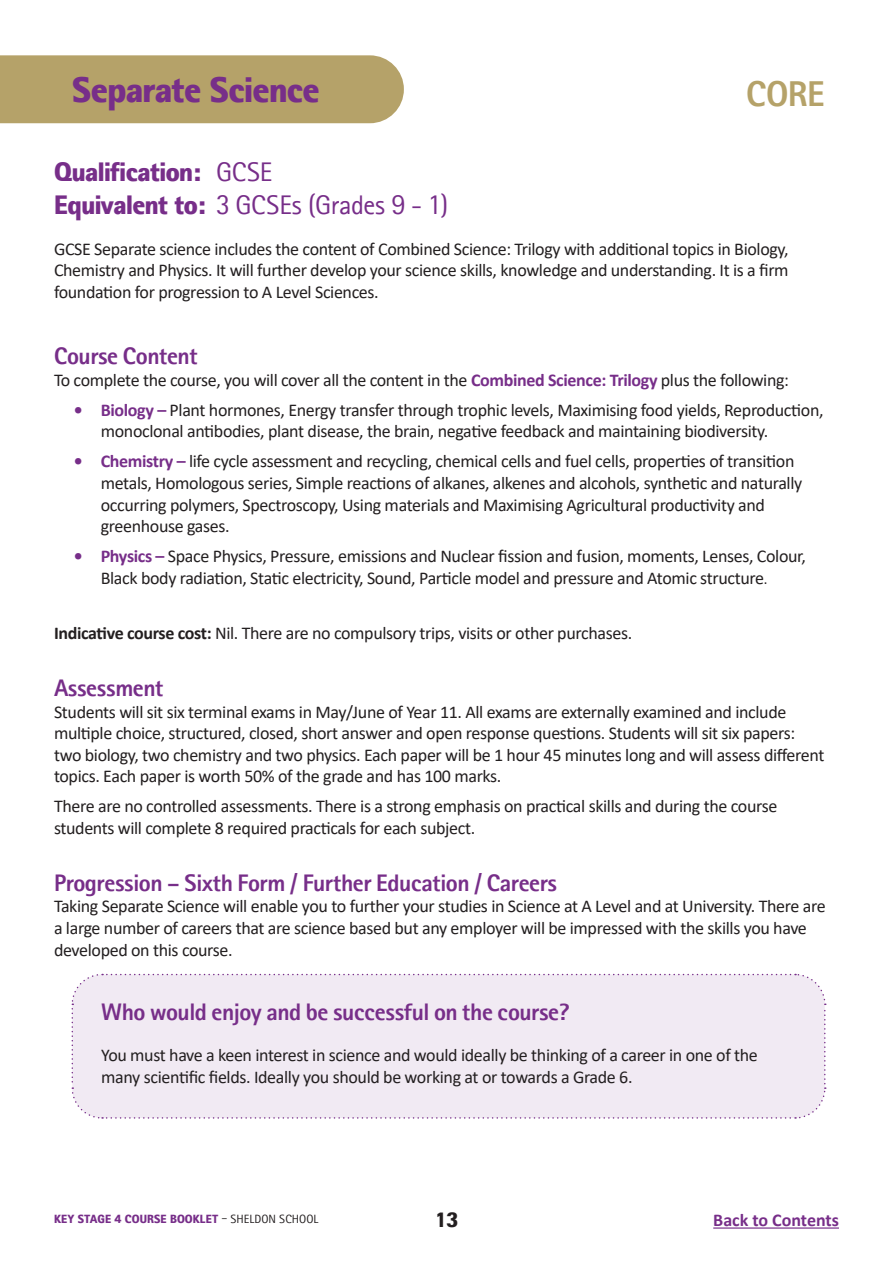
<style>
.page{position:relative;width:893px;height:1263px;background:#fff}
.page>*{position:absolute;margin:0;border:0;box-sizing:border-box;transform-origin:0 0}
.t1{font:900 36px "Rotis II Sans Pro";letter-spacing:-.02em;color:#772e89}
.t2{font:700 36px "Rotis II Sans Pro";color:#b5a269}
.Body_Copy{font:27px "Rotis II Sans Pro";letter-spacing:-.02em;color:#772e89}
.Body_Copy-2{font:900 27px "Rotis II Sans Pro";letter-spacing:-.02em;color:#772e89}
.Body_Copy-3{font:700 24px "Rotis II Sans Pro";letter-spacing:-.02em;color:#772e89}
.t3{font:900 21px "Rotis II Sans Pro";color:#231f20}
.Body_copy{font:18px/21.6px "Calibri";letter-spacing:-.02em;color:#231f20}
.t4{font:700 18px "Calibri";color:#772e89}
.t5{font:900 12px "Rotis II Sans Pro";color:#772e89}
.s1{font-weight:400}
.s2{font-weight:900}
.s3{font-weight:700;color:#772e89}
.s4{font-family:"Gotham";font-size:15px}
.s5{font-weight:700}
.s6{font-weight:400;color:#231f20}
</style>
<div class="page">
<hr style="left:713px;top:1227px;width:126px;height:1px;background:#772e89">
<div style="left:0;top:55px;width:404px;height:68px;background:#b5a269"></div>
<div style="left:71px;top:973px;width:755px;height:146px;background:#f1eaf3"></div>
<p class="t1" style="left:72px;top:69px;width:249px">Separate Science</p>
<p class="t2" style="left:746px;top:74px;width:80px">CORE</p>
<p class="Body_Copy-2" style="left:54px;top:156px;width:220px">Qualification: <span class="s1">GCSE</span></p>
<p class="Body_Copy" style="left:54px;top:189px;width:396px"><span class="s2">Equivalent to:</span> 3 GCSEs (Grades 9 - 1)</p>
<p class="Body_copy" style="left:54px;top:237px;width:736px;text-align:justify">GCSE Separate science includes the content of Combined Science: Trilogy with additional topics in Biology, Chemistry and Physics. It will further develop your science skills, knowledge and understanding. It is a firm foundation for progression to A Level Sciences.</p>
<p class="Body_Copy-3" style="left:54px;top:342px;width:145px">Course Content</p>
<p class="Body_copy" style="left:54px;top:368px;width:737px">To complete the course, you will cover all the content in the <span class="s3">Combined Science: Trilogy</span> plus the following:</p>
<p class="Body_copy" style="left:101px;top:398px;width:724px;text-indent:-27px"><span class="s3">• Biology –</span> Plant hormones, Energy transfer through trophic levels, Maximising food yields, Reproduction, monoclonal antibodies, plant disease, the brain, negative feedback and maintaining biodiversity.</p>
<p class="Body_copy" style="left:101px;top:450px;width:703px;text-indent:-27px"><span class="s3">• Chemistry –</span> life cycle assessment and recycling, chemical cells and fuel cells, properties of transition metals, Homologous series, Simple reactions of alkanes, alkenes and alcohols, synthetic and naturally occurring polymers, Spectroscopy, Using materials and Maximising Agricultural productivity and greenhouse gases.</p>
<p class="Body_copy" style="left:101px;top:545px;width:707px;text-indent:-27px"><span class="s3">• Physics –</span> Space Physics, Pressure, emissions and Nuclear fission and fusion, moments, Lenses, Colour,<br>Black body radiation, Static electricity, Sound, Particle model and pressure and Atomic structure<span class="s4">.</span></p>
<p class="Body_copy" style="left:54px;top:622px;width:580px"><span class="s5">Indicative course cost:</span> Nil. There are no compulsory trips, visits or other purchases.</p>
<p class="Body_Copy-3" style="left:54px;top:674px;width:111px">Assessment</p>
<p class="Body_copy" style="left:54px;top:700px;width:772px">Students will sit six terminal exams in May/June of Year 11. All exams are externally examined and include multiple choice, structured, closed, short answer and open response questions. Students will sit six papers: two biology, two chemistry and two physics. Each paper will be 1 hour 45 minutes long and will assess different topics. Each paper is worth 50% of the grade and has 100 marks.</p>
<p class="Body_copy" style="left:54px;top:795px;width:725px">There are no controlled assessments. There is a strong emphasis on practical skills and during the course students will complete 8 required practicals for each subject.</p>
<p class="Body_Copy-3" style="left:54px;top:869px;width:505px">Progression – Sixth Form / Further Education / Careers</p>
<p class="Body_copy" style="left:54px;top:895px;width:773px">Taking Separate Science will enable you to further your studies in Science at A Level and at University. There are a large number of careers that are science based but any employer will be impressed with the skills you have developed on this course.</p>
<p class="Body_Copy-3" style="left:101px;top:998px;width:469px">Who would enjoy and be successful on the course?</p>
<p class="Body_copy" style="left:101px;top:1044px;width:658px">You must have a keen interest in science and would ideally be thinking of a career in one of the many scientific fields. Ideally you should be working at or towards a Grade 6.</p>
<p class="t5" style="left:54px;top:1212px;width:266px">KEY STAGE 4 COURSE BOOKLET <span class="s6">– SHELDON SCHOOL</span></p>
<p class="t3" style="left:434px;top:1207px;width:26px">13</p>
<p class="t4" style="left:713px;top:1207px;width:127px">Back to Contents</p>
</div>
